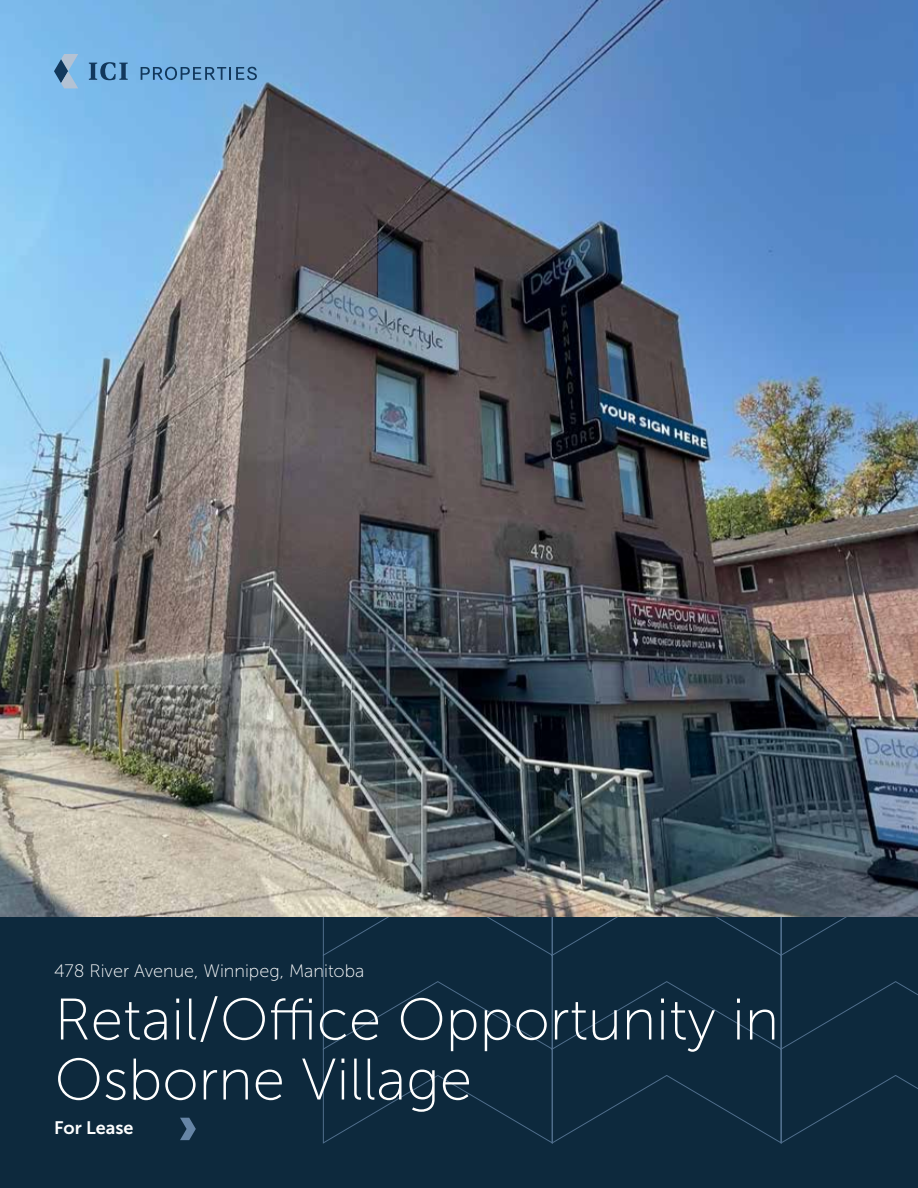
<style>
.page{position:relative;width:918px;height:1188px;background:#fff}
.page>*{position:absolute;margin:0;border:0;box-sizing:border-box;transform-origin:0 0}
.t1{font:58.5px/60px "Museo Sans 100";color:#fff}
.t2{font:18px "Museo Sans 100";color:#fff}
.t3{font:18px "Museo Sans 700";color:#fff}
</style>
<div class="page">
<div style="left:0;top:917px;width:918px;height:271px;background:#0d293d"></div>
<svg style="left:323px;top:917px;width:595px;height:227px"></svg>
<img style="left:0;top:0;width:918px;height:917px">
<svg style="left:180px;top:1118px;width:16px;height:22px"></svg>
<svg style="left:54px;top:54px;width:24px;height:34px"></svg>
<svg style="left:89px;top:62px;width:39px;height:18px"></svg>
<svg style="left:141px;top:67px;width:116px;height:13px;background:#5689b6"></svg>
<p class="t2" style="left:54px;top:961px;width:312px">478 River Avenue, Winnipeg, Manitoba</p>
<p class="t1" style="left:55px;top:990px;width:726px">Retail/Office Opportunity in<br>Osborne Village</p>
<p class="t3" style="left:54px;top:1118px;width:81px">For Lease</p>
</div>
